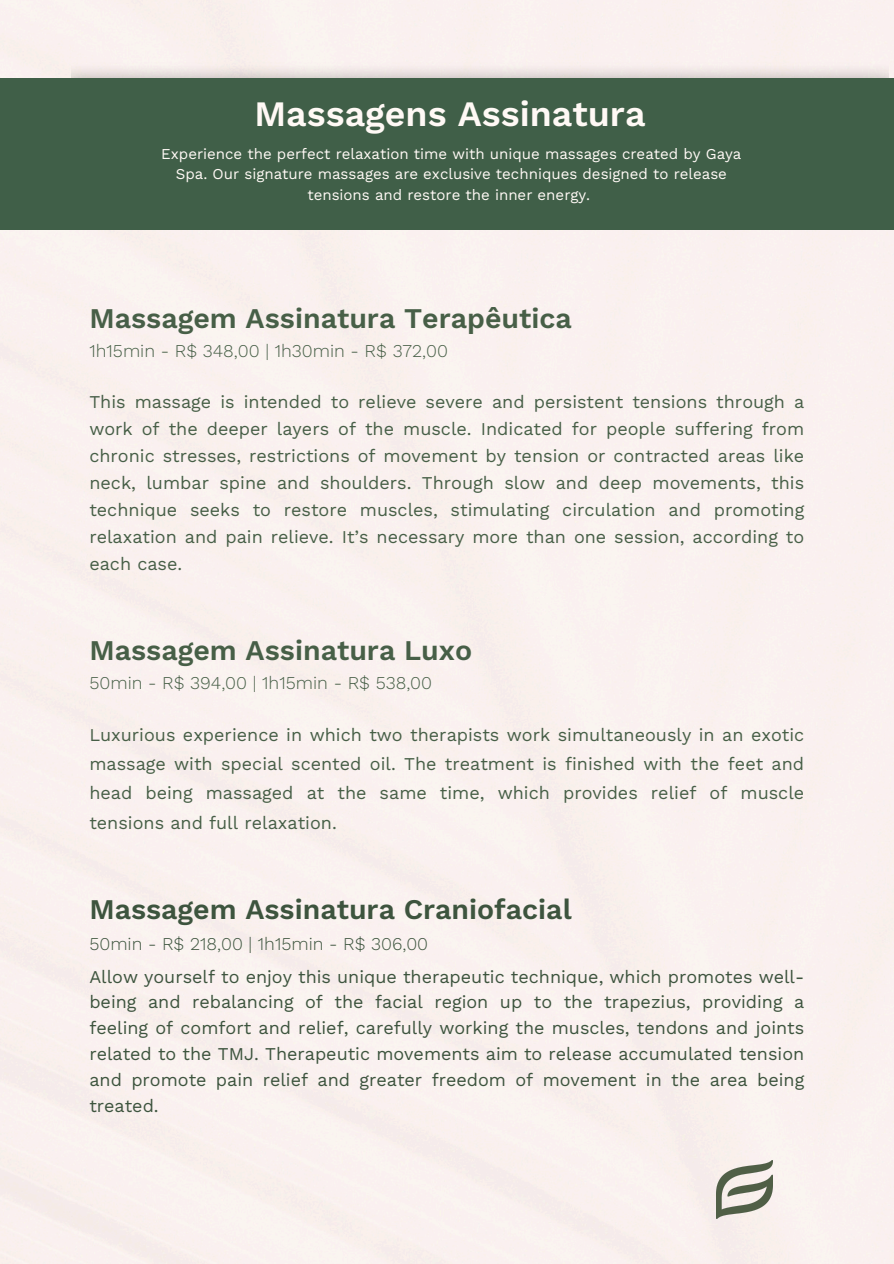
<style>
.page{position:relative;width:894px;height:1264px;background:#fff}
.page>*{position:absolute;margin:0;border:0;box-sizing:border-box;transform-origin:0 0}
.t1{font:600 35.7px "Work Sans";color:#fff9f5}
.t2{font:600 28.5px "Work Sans";color:#475f47}
.t3{font:600 28.5px "Work Sans";color:#3d543e}
.t4{font:18px/27px "Work Sans";color:#475f47;text-align:justify}
.t5{font:18px/25.8px "Work Sans";color:#3d543e}
.t6{font:300 18px "Work Sans";color:#475f47}
.t7{font:15px/20.4px "Work Sans";color:#fff9f5;text-align:center}
.s1{font-weight:300}
</style>
<div class="page">
<div style="left:0;top:0;width:893px;height:1263px;background:#faf0f0"></div>
<img style="left:71px;top:63px;width:817px;height:15px">
<div style="left:0;top:78px;width:893px;height:151px;background:#405f48"></div>
<img style="left:716px;top:1160px;width:55px;height:57px">
<h1 class="t1" style="left:254px;top:92px;width:392px">Massagens Assinatura</h1>
<p class="t7" style="left:161px;top:143px;width:581px">Experience the perfect relaxation time with unique massages created by Gaya<br>Spa. Our signature massages are exclusive techniques designed to release tensions and restore the inner energy.</p>
<h3 class="t2" style="left:89px;top:301px;width:484px">Massagem Assinatura Terapêutica</h3>
<h3 class="t6" style="left:89px;top:340px;width:360px">1h15min - R$ 348,00 | 1h30min - R$ 372,00</h3>
<h3 class="t4" style="left:89px;top:388px;width:716px">This massage is intended to relieve severe and persistent tensions through a work of the deeper layers of the muscle. Indicated for people suffering from chronic stresses, restrictions of movement by tension or contracted areas like neck, lumbar spine and shoulders. Through slow and deep movements, this technique seeks to restore muscles, stimulating circulation and promoting relaxation and pain relieve. It’s necessary more than one session, according to each case.</h3>
<p class="t2" style="left:89px;top:633px;width:384px">Massagem Assinatura Luxo</p>
<p class="t6" style="left:89px;top:672px;width:344px">50min - R$ 394,00 | 1h15min - R$ 538,00</p>
<h3 class="t4" style="left:89px;top:720px;width:716px;line-height:29.2px">Luxurious experience in which two therapists work simultaneously in an exotic massage with special scented oil. The treatment is finished with the feet and head being massaged at the same time, which provides relief of muscle tensions and full relaxation.</h3>
<h2 class="t3" style="left:89px;top:892px;width:483px">Massagem Assinatura Craniofacial</h2>
<h3 class="t5" style="left:89px;top:927px;width:716px;line-height:32.7px"><span class="s1">50min - R$ 218,00 | 1h15min - R$ 306,00<br></span>Allow yourself to enjoy this unique therapeutic technique, which promotes well-</h3>
<h3 class="t5" style="left:89px;top:989px;width:716px;text-align:justify">being and rebalancing of the facial region up to the trapezius, providing a feeling of comfort and relief, carefully working the muscles, tendons and joints related to the TMJ. Therapeutic movements aim to release accumulated tension and promote pain relief and greater freedom of movement in the area being treated.</h3>
</div>
